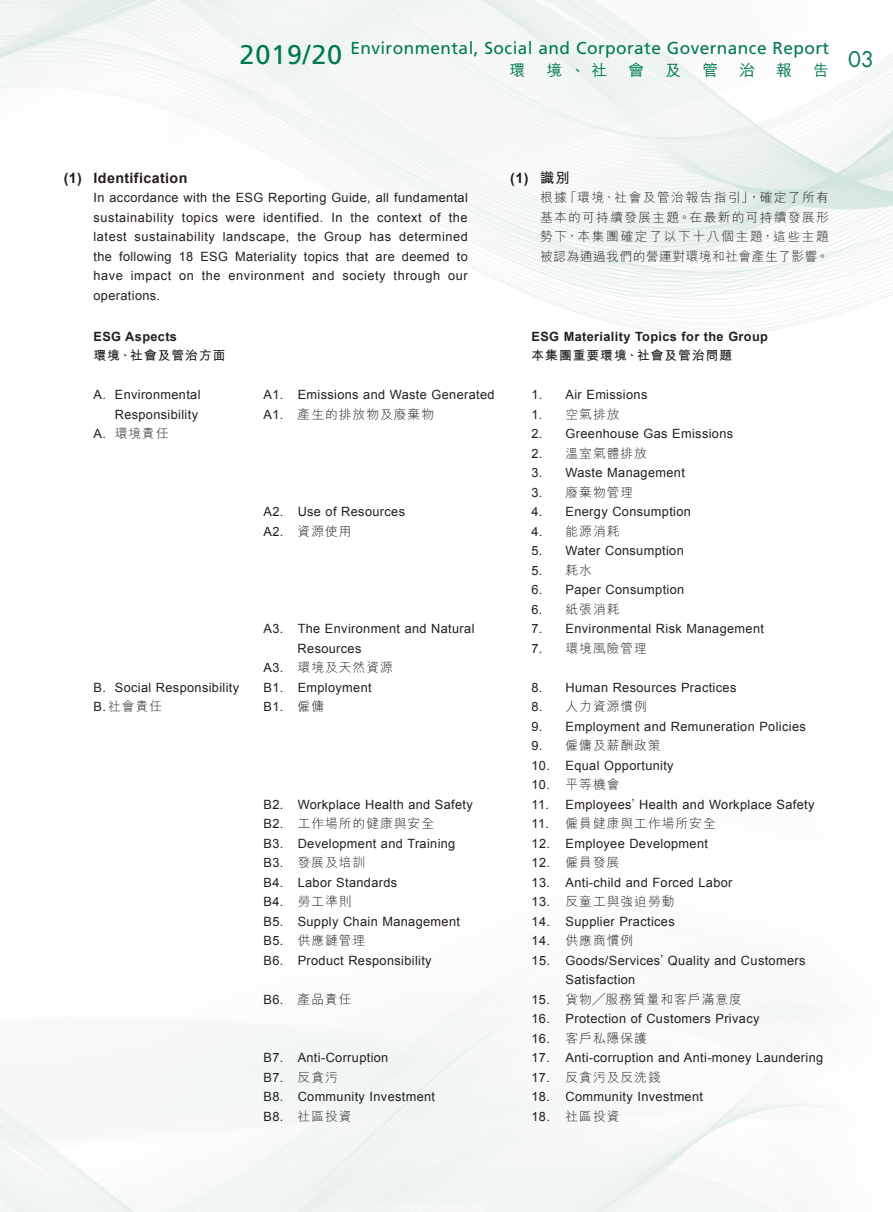
<style>
.page{position:relative;width:893px;height:1212px;background:#fff}
.page>*{position:absolute;margin:0;border:0;box-sizing:border-box;transform-origin:0 0}
.t1{font:27px "Frutiger LT Std";letter-spacing:.03em;color:#007854}
.t2{font:21px "Futura Std";color:#007854}
.t3{font:17.25px "Frutiger LT Std";letter-spacing:.025em;color:#007854}
.t4{font:500 15.75px "M Hei HK";color:#007854}
.t5{font:700 14.25px "Arial";letter-spacing:.03em;color:#231f20}
.t6{font:12.75px/19.5px "Arial";letter-spacing:.03em;color:#231f20}
.t7{font:300 12.75px/19.5px "M Hei HK";letter-spacing:.08em;color:#231f20;text-align:justify}
.t8{font:700 12.75px "Arial";letter-spacing:.03em;color:#231f20}
.t9{font:700 12.75px "M Hei HK";letter-spacing:.08em;color:#231f20}
.s1{font-family:"M Hei HK"}
.s2{font-family:"Arial";font-weight:400}
.s3{font-family:"M Hei HK";font-weight:300}
</style>
<div class="page">
<h3 class="t3" style="left:350px;top:38px;width:480px">Environmental, Social and Corporate Governance Report</h3>
<p class="t4" style="left:510px;top:58px;width:17px">環</p>
<p class="t4" style="left:546px;top:58px;width:62px">境、社</p>
<p class="t4" style="left:628px;top:58px;width:17px">會</p>
<p class="t4" style="left:665px;top:58px;width:17px">及</p>
<p class="t4" style="left:702px;top:58px;width:17px">管</p>
<p class="t4" style="left:739px;top:58px;width:17px">治</p>
<p class="t4" style="left:776px;top:58px;width:17px">報</p>
<p class="t4" style="left:813px;top:58px;width:17px">告</p>
<h1 class="t1" style="left:240px;top:38px;width:104px">2019/20</h1>
<h2 class="t2" style="left:848px;top:46px;width:27px">03</h2>
<p class="t5" style="left:510px;top:168px;width:61px">(1) <span class="s1">識別</span></p>
<p class="t7" style="left:540px;top:188px;width:290px">根據「環境、社會及管治報告指引」，確定了所有基本的可持續發展主題。在最新的可持續發展形勢下，本集團確定了以下十八個主題，這些主題被認為通過我們的營運對環境和社會產生了影響。</p>
<p class="t5" style="left:64px;top:168px;width:125px">(1) Identification</p>
<p class="t6" style="left:94px;top:188px;width:376px;text-align:justify">In accordance with the ESG Reporting Guide, all fundamental sustainability topics were identified. In the context of the latest sustainability landscape, the Group has determined the following 18 ESG Materiality topics that are deemed to have impact on the environment and society through our operations.</p>
<p class="t8" style="left:94px;top:328px;width:85px">ESG Aspects</p>
<p class="t8" style="left:531px;top:328px;width:238px">ESG Materiality Topics for the Group</p>
<p class="t9" style="left:94px;top:346px;width:133px">環境、社會及管治方面</p>
<p class="t9" style="left:531px;top:346px;width:202px">本集團重要環境、社會及管治問題</p>
<p class="t6" style="left:94px;top:385px;width:109px;text-align:right">A. Environmental<br>Responsibility</p>
<p class="t7" style="left:94px;top:423px;width:77px"><span class="s2">A.</span> 環境責任</p>
<p class="t6" style="left:264px;top:385px;width:232px">A1. Emissions and Waste Generated</p>
<p class="t6" style="left:531px;top:385px;width:117px">1. Air Emissions</p>
<p class="t7" style="left:264px;top:404px;width:172px"><span class="s2">A1.</span> 產生的排放物及廢棄物</p>
<p class="t7" style="left:531px;top:404px;width:90px"><span class="s2">1.</span> 空氣排放</p>
<p class="t6" style="left:531px;top:424px;width:203px">2. Greenhouse Gas Emissions</p>
<p class="t7" style="left:531px;top:443px;width:117px"><span class="s2">2.</span> 溫室氣體排放</p>
<p class="t6" style="left:531px;top:463px;width:155px">3. Waste Management</p>
<p class="t7" style="left:531px;top:482px;width:103px"><span class="s2">3.</span> 廢棄物管理</p>
<p class="t6" style="left:264px;top:502px;width:143px">A2. Use of Resources</p>
<p class="t6" style="left:531px;top:502px;width:161px">4. Energy Consumption</p>
<p class="t7" style="left:264px;top:521px;width:90px"><span class="s2">A2.</span> 資源使用</p>
<p class="t7" style="left:531px;top:521px;width:90px"><span class="s2">4.</span> 能源消耗</p>
<p class="t6" style="left:531px;top:541px;width:154px">5. Water Consumption</p>
<p class="t6" style="left:531px;top:560px;width:62px">5. <span class="s3">耗水</span></p>
<p class="t6" style="left:531px;top:580px;width:154px">6. Paper Consumption</p>
<p class="t7" style="left:531px;top:599px;width:90px"><span class="s2">6.</span> 紙張消耗</p>
<p class="t6" style="left:298px;top:619px;width:178px;text-indent:-34px">A3. The Environment and Natural<br>Resources</p>
<p class="t6" style="left:531px;top:619px;width:234px">7. Environmental Risk Management</p>
<p class="t7" style="left:531px;top:638px;width:117px"><span class="s2">7.</span> 環境風險管理</p>
<p class="t6" style="left:94px;top:677px;width:147px">B. Social Responsibility</p>
<p class="t7" style="left:94px;top:696px;width:70px"><span class="s2">B.</span>社會責任</p>
<p class="t7" style="left:264px;top:657px;width:131px"><span class="s2">A3.</span> 環境及天然資源</p>
<p class="t6" style="left:264px;top:677px;width:110px">B1. Employment</p>
<p class="t6" style="left:531px;top:677px;width:206px">8. Human Resources Practices</p>
<p class="t6" style="left:264px;top:697px;width:62px">B1. <span class="s3">僱傭</span></p>
<p class="t7" style="left:531px;top:696px;width:117px"><span class="s2">8.</span> 人力資源慣例</p>
<p class="t6" style="left:531px;top:716px;width:276px">9. Employment and Remuneration Policies</p>
<p class="t7" style="left:531px;top:735px;width:131px"><span class="s2">9.</span> 僱傭及薪酬政策</p>
<p class="t6" style="left:531px;top:755px;width:144px">10. Equal Opportunity</p>
<p class="t7" style="left:531px;top:774px;width:90px"><span class="s2">10.</span> 平等機會</p>
<p class="t6" style="left:264px;top:794px;width:211px">B2. Workplace Health and Safety</p>
<p class="t6" style="left:531px;top:794px;width:284px">11. Employees’ Health and Workplace Safety</p>
<p class="t7" style="left:264px;top:813px;width:172px"><span class="s2">B2.</span> 工作場所的健康與安全</p>
<p class="t7" style="left:532px;top:813px;width:186px"><span class="s2">11.</span> 僱員健康與工作場所安全</p>
<p class="t6" style="left:264px;top:833px;width:193px">B3. Development and Training</p>
<p class="t6" style="left:532px;top:833px;width:178px">12. Employee Development</p>
<p class="t7" style="left:264px;top:852px;width:103px"><span class="s2">B3.</span> 發展及培訓</p>
<p class="t7" style="left:532px;top:852px;width:90px"><span class="s2">12.</span> 僱員發展</p>
<p class="t6" style="left:264px;top:872px;width:135px">B4. Labor Standards</p>
<p class="t6" style="left:532px;top:872px;width:202px">13. Anti-child and Forced Labor</p>
<p class="t7" style="left:264px;top:891px;width:90px"><span class="s2">B4.</span> 勞工準則</p>
<p class="t7" style="left:532px;top:891px;width:144px"><span class="s2">13.</span> 反童工與強迫勞動</p>
<p class="t6" style="left:264px;top:911px;width:198px">B5. Supply Chain Management</p>
<p class="t6" style="left:532px;top:911px;width:145px">14. Supplier Practices</p>
<p class="t7" style="left:264px;top:930px;width:103px"><span class="s2">B5.</span> 供應鏈管理</p>
<p class="t7" style="left:532px;top:930px;width:103px"><span class="s2">14.</span> 供應商慣例</p>
<p class="t6" style="left:264px;top:950px;width:169px">B6. Product Responsibility</p>
<p class="t6" style="left:566px;top:950px;width:241px;text-indent:-34px">15. Goods/Services’ Quality and Customers<br>Satisfaction</p>
<p class="t7" style="left:264px;top:989px;width:90px"><span class="s2">B6.</span> 產品責任</p>
<p class="t7" style="left:531px;top:989px;width:212px"><span class="s2">15.</span> 貨物╱服務質量和客戶滿意度</p>
<p class="t6" style="left:531px;top:1009px;width:229px">16. Protection of Customers Privacy</p>
<p class="t7" style="left:531px;top:1028px;width:117px"><span class="s2">16.</span> 客戶私隱保護</p>
<p class="t6" style="left:264px;top:1048px;width:126px">B7. Anti-Corruption</p>
<p class="t6" style="left:531px;top:1048px;width:293px">17. Anti-corruption and Anti-money Laundering</p>
<p class="t6" style="left:264px;top:1067px;width:76px">B7. <span class="s3">反貪污</span></p>
<p class="t7" style="left:531px;top:1067px;width:131px"><span class="s2">17.</span> 反貪污及反洗錢</p>
<p class="t6" style="left:264px;top:1087px;width:173px">B8. Community Investment</p>
<p class="t6" style="left:531px;top:1087px;width:173px">18. Community Investment</p>
<p class="t7" style="left:264px;top:1106px;width:90px"><span class="s2">B8.</span> 社區投資</p>
<p class="t7" style="left:531px;top:1106px;width:90px"><span class="s2">18.</span> 社區投資</p>
</div>
